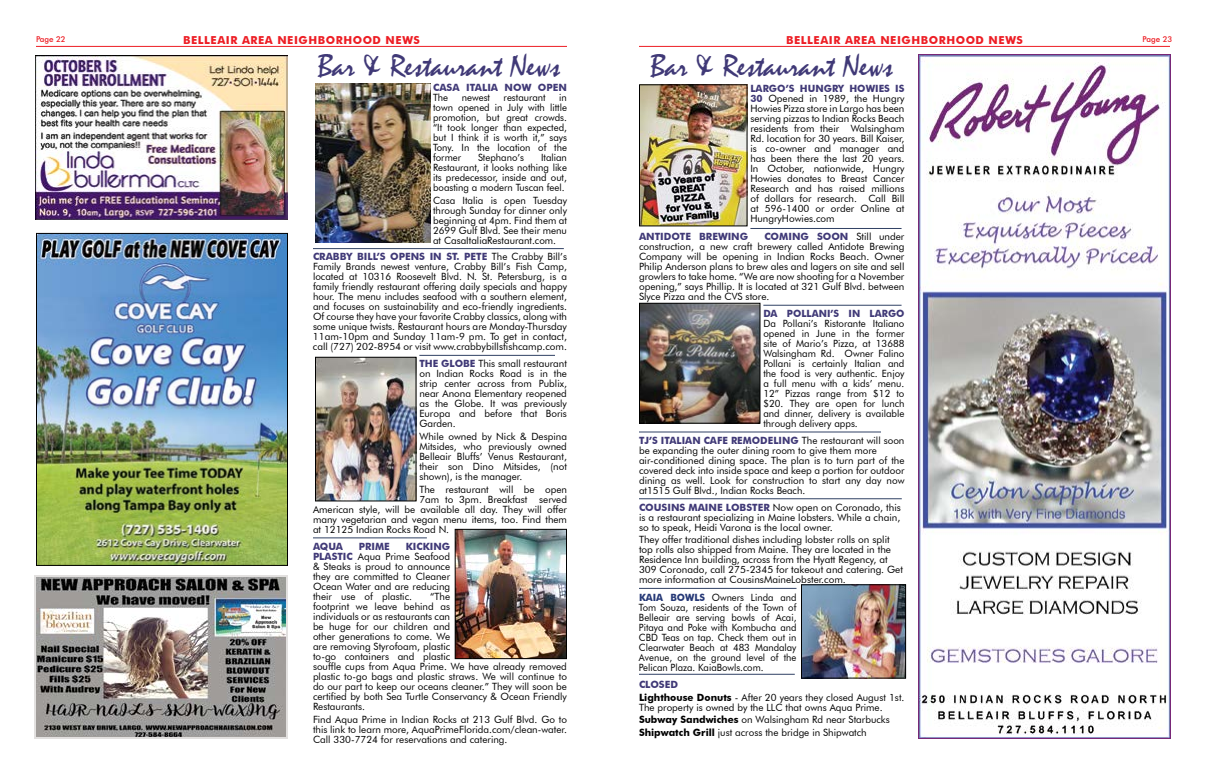
<style>
.page{position:relative;width:1206px;height:774px;background:#fff}
.page>*{position:absolute;margin:0;border:0;box-sizing:border-box;transform-origin:0 0}
.t1{font:32px "Mistral";color:#403977}
.t2{font:700 11px "Futura BT";letter-spacing:.05em;color:#ed1d24}
.t3{font:10px/10px "Futura BT";color:#000;text-align:justify}
.t4{font:10px/10px "Futura BT";color:#000;text-align:justify;scale:.96 1}
.t5{font:10px/10px "Futura BT";color:#000;text-align:justify;scale:.95 1}
.t6{font:700 10px "Futura BT";color:#403977}
.t7{font:500 8px "Futura BT";color:#ed1d24}
.s1{font-weight:700;color:#403977}
.s2{font-weight:700;color:#253876}
.s3{font-weight:700}
</style>
<div class="page">
<hr style="left:36px;top:46px;width:531px;height:1px;background:#ed1d24">
<hr style="left:639px;top:46px;width:531px;height:1px;background:#ed1d24">
<hr style="left:313px;top:248px;width:251px;height:1px;background:#304164">
<hr style="left:419px;top:355px;width:136px;height:1px;background:#304164">
<hr style="left:313px;top:537px;width:114px;height:1px;background:#304164">
<hr style="left:750px;top:228px;width:152px;height:1px;background:#304164">
<hr style="left:763px;top:305px;width:139px;height:1px;background:#304164">
<hr style="left:639px;top:432px;width:242px;height:1px;background:#304164">
<hr style="left:639px;top:498px;width:263px;height:1px;background:#304164">
<hr style="left:639px;top:588px;width:157px;height:1px;background:#304164">
<hr style="left:639px;top:674px;width:156px;height:1px;background:#304164">
<img style="left:37px;top:578px;width:248px;height:158px">
<div style="left:34px;top:575px;width:254px;height:164px;border:2px solid #e2e0df"></div>
<img style="left:35px;top:55px;width:252px;height:165px">
<img style="left:38px;top:235px;width:248px;height:329px">
<div style="left:36px;top:233px;width:252px;height:333px;border:1px solid #000"></div>
<img style="left:457px;top:531px;width:108px;height:126px">
<div style="left:455px;top:529px;width:112px;height:130px;border:1px solid #000"></div>
<img style="left:920px;top:56px;width:249px;height:681px">
<div style="left:918px;top:54px;width:253px;height:685px;border:1px solid #772777"></div>
<img style="left:315px;top:83px;width:115px;height:159px">
<img style="left:317px;top:359px;width:98px;height:140px">
<div style="left:315px;top:357px;width:102px;height:144px;border:1px solid #000"></div>
<img style="left:641px;top:86px;width:105px;height:138px">
<div style="left:639px;top:84px;width:109px;height:142px;border:1px solid #000"></div>
<img style="left:641px;top:305px;width:117px;height:117px">
<div style="left:639px;top:303px;width:121px;height:121px;border:1px solid #000"></div>
<img style="left:803px;top:586px;width:101px;height:91px">
<div style="left:801px;top:584px;width:105px;height:95px;border:1px solid #000"></div>
<p class="t7" style="left:36px;top:34px;width:31px">Page 22</p>
<p class="t2" style="left:183px;top:34px;width:238px">BELLEAIR AREA NEIGHBORHOOD NEWS</p>
<p class="t2" style="left:786px;top:34px;width:238px">BELLEAIR AREA NEIGHBORHOOD NEWS</p>
<p class="t7" style="left:1143px;top:34px;width:31px">Page 23</p>
<p class="t6" style="left:433px;top:81px;width:135px">CASA ITALIA NOW OPEN</p>
<p class="t4" style="left:433px;top:92px;width:17px">The</p>
<p class="t4" style="left:462px;top:92px;width:31px">newest</p>
<p class="t4" style="left:504px;top:92px;width:45px">restaurant</p>
<h1 class="t1" style="left:318px;top:47px;width:244px">Bar &amp; Restaurant News</h1>
<h1 class="t1" style="left:651px;top:47px;width:244px">Bar &amp; Restaurant News</h1>
<p class="t3" style="left:750px;top:83px;width:156px"><span class="s1">LARGO’S HUNGRY HOWIES IS 30</span> Opened in 1989, the Hungry Howies Pizza store in Largo has been serving pizzas to Indian Rocks Beach residents from their Walsingham Rd. location for 30 years. Bill Kaiser, is co-owner and manager and has been there the last 20 years.<br>In October, nationwide, Hungry Howies donates to Breast Cancer Research and has raised millions of dollars for research. Call Bill at 596-1400 or order Online at HungryHowies.com</p>
<p class="t4" style="left:433px;top:92px;width:141px;text-indent:126px">in town opened in July with little promotion, but great crowds. “It took longer than expected, but I think it is worth it,” says Tony. In the location of the former</p>
<p class="t4" style="left:433px;top:152px;width:141px;text-indent:108px">Italian Restaurant, it looks nothing like its predecessor, inside and out, boasting a modern Tuscan feel.</p>
<p class="t3" style="left:433px;top:195px;width:135px">Casa Italia is open Tuesday through Sunday for dinner only beginning at 4pm. Find them at 2699 Gulf Blvd. See their menu at CasaItaliaRestaurant.com.</p>
<p class="t3" style="left:313px;top:252px;width:256px"><span class="s1">CRABBY BILL’S OPENS IN ST. PETE</span> The Crabby Bill’s Family Brands newest venture, Crabby Bill’s Fish Camp, located at 10316 Roosevelt Blvd. N. St. Petersburg, is a family friendly restaurant offering daily specials and happy hour. The menu includes seafood with a southern element, and focuses on sustainability and eco-friendly ingredients.<br>Of course they have your favorite Crabby classics, along with some unique twists. Restaurant hours are Monday-Thursday 11am-10pm and Sunday 11am-9 pm. To get in contact, call (727) 202-8954 or visit www.crabbybillsfishcamp.com.</p>
<p class="t3" style="left:419px;top:359px;width:149px"><span class="s1">THE GLOBE</span> This small restaurant on Indian Rocks Road is in the strip center across from Publix, near Anona Elementary reopened as the Globe. It was previously Europa and before that Boris Garden.</p>
<p class="t3" style="left:419px;top:431px;width:149px">While owned by Nick &amp; Despina Mitsides, who previously owned Belleair Bluffs’ Venus Restaurant, their son Dino Mitsides, (not shown), is the manager.</p>
<p class="t3" style="left:419px;top:484px;width:149px">The restaurant will be open</p>
<p class="t3" style="left:419px;top:494px;width:149px">7am to 3pm. Breakfast served</p>
<p class="t3" style="left:313px;top:504px;width:255px">American style, will be available all day. They will offer</p>
<p class="t3" style="left:313px;top:514px;width:255px">many vegetarian and vegan menu items, too. Find them</p>
<p class="t3" style="left:313px;top:524px;width:137px">at 12125 Indian Rocks Road N.</p>
<p class="t6" style="left:313px;top:540px;width:32px">AQUA</p>
<p class="t6" style="left:359px;top:540px;width:32px">PRIME</p>
<p class="t4" style="left:478px;top:152px;width:50px">Stephano’s</p>
<p class="t3" style="left:639px;top:232px;width:267px;text-indent:125px"><span class="s1">COMING SOON</span> Still under construction, a new craft brewery called Antidote Brewing Company will be opening in Indian Rocks Beach. Owner Philip Anderson plans to brew ales and lagers on site and sell growlers to take home. “We are now shooting for a November opening,” says Phillip. It is located at 321 Gulf Blvd. between Slyce Pizza and the CVS store.</p>
<p class="t6" style="left:763px;top:307px;width:143px">DA POLLANI’S IN LARGO</p>
<p class="t3" style="left:763px;top:318px;width:143px">Da Pollani’s Ristorante Italiano opened in June in the former site of Mario’s Pizza, at 13688<br>Walsingham Rd. Owner Falino Pollani is certainly Italian and the food is very authentic. Enjoy a full menu with a kids’ menu.<br>12” Pizzas range from $12 to $20. They are open for lunch and dinner, delivery is available through delivery apps.</p>
<p class="t3" style="left:639px;top:435px;width:267px;text-align:left"><span class="s1">TJ’S ITALIAN CAFE REMODELING</span> The restaurant will soon be expanding the outer dining room to give them more air-conditioned dining space. The plan is to turn part of the covered deck into inside space and keep a portion for outdoor dining as well. Look for construction to start any day now at1515 Gulf Blvd., Indian Rocks Beach.</p>
<p class="t3" style="left:639px;top:502px;width:263px"><span class="s1">COUSINS MAINE LOBSTER</span> Now open on Coronado, this is a restaurant specializing in Maine lobsters. While a chain, so to speak, Heidi Varona is the local owner.</p>
<p class="t3" style="left:639px;top:535px;width:265px;text-align:left">They offer traditional dishes including lobster rolls on split top rolls also shipped from Maine. They are located in the Residence Inn building, across from the Hyatt Regency, at 309 Coronado, call 275-2345 for takeout and catering. Get more information at CousinsMaineLobster.com.</p>
<p class="t5" style="left:639px;top:593px;width:167px"><span class="s2">KAIA BOWLS</span> Owners Linda and Tom Souza, residents of the Town of Belleair are serving bowls of Acai, Pitaya and Poke with Kombucha and CBD Teas on tap. Check them out in Clearwater Beach at 483 Mandalay Avenue, on the ground level of the Pelican Plaza. KaiaBowls.com.</p>
<p class="t3" style="left:639px;top:678px;width:267px;line-height:12.9px"><span class="s1">CLOSED<br></span><span class="s3">Lighthouse Donuts</span> - After 20 years they closed August 1st.</p>
<p class="t3" style="left:639px;top:700px;width:252px;line-height:12.9px;text-align:left">The property is owned by the LLC that owns Aqua Prime.<br><span class="s3">Subway Sandwiches</span> on Walsingham Rd near Starbucks<br><span class="s3">Shipwatch Grill</span> just across the bridge in Shipwatch</p>
<p class="t6" style="left:639px;top:231px;width:111px">ANTIDOTE BREWING</p>
<p class="t3" style="left:313px;top:541px;width:139px;text-indent:93px"><span class="s1">KICKING PLASTIC</span> Aqua Prime Seafood &amp; Steaks is proud to announce they are committed to Cleaner Ocean Water and are reducing their use of plastic.</p>
<p class="t3" style="left:313px;top:591px;width:256px;text-align:left;text-indent:117px">“The<br>footprint we leave behind as<br>individuals or as restaurants can<br>be huge for our children and<br>other generations to come. We<br>are removing Styrofoam, plastic<br>to-go containers and plastic<br>souffle cups from Aqua Prime. We have already removed plastic to-go bags and plastic straws. We will continue to do our part to keep our oceans cleaner.” They will soon be certified by both Sea Turtle Conservancy &amp; Ocean Friendly Restaurants.</p>
<p class="t3" style="left:313px;top:714px;width:256px">Find Aqua Prime in Indian Rocks at 213 Gulf Blvd. Go to this link to learn more, AquaPrimeFlorida.com/clean-water.<br>Call 330-7724 for reservations and catering.</p>
</div>
